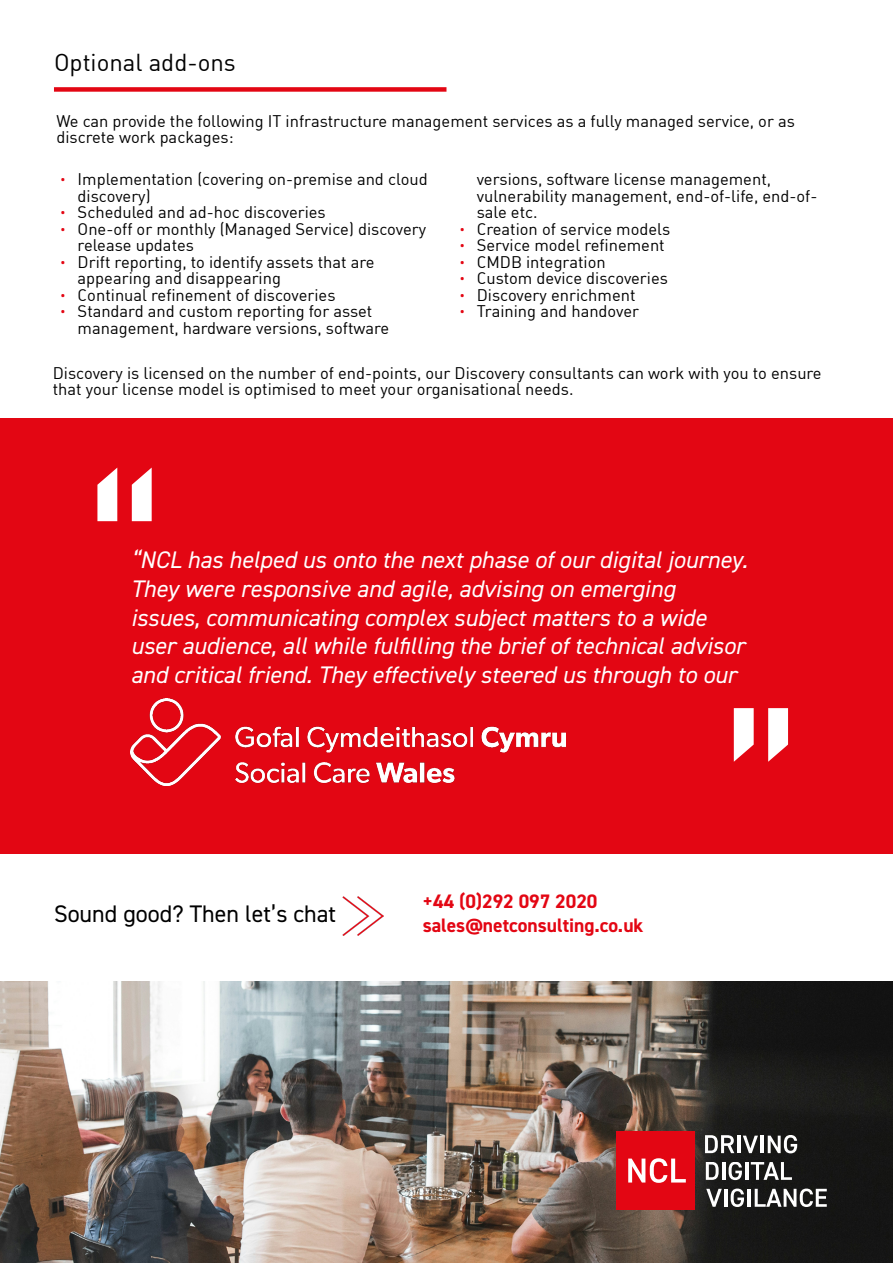
<style>
.page{position:relative;width:893px;height:1263px;background:#fff}
.page>*{position:absolute;margin:0;border:0;box-sizing:border-box;transform-origin:0 0}
.t1{font:207px "DIN2014";color:#fff}
.t2{font:italic 24px/28.8px "DIN2014";color:#fff}
.t3{font:24px "DIN2014";color:#000}
.t4{font:24px "DIN Regular Alternate";color:#000}
.t5{font:700 19.5px "DIN2014";color:#e30613}
.t6{font:16.5px/16.5px "DIN Regular Alternate";color:#000}
.s1{font-family:"Roboto";font-size:15px;color:#e30613}
</style>
<div class="page">
<div style="left:0;top:418px;width:893px;height:436px;background:#e30613"></div>
<img style="left:342px;top:896px;width:42px;height:39px">
<img style="left:0;top:981px;width:893px;height:282px">
<svg style="left:705px;top:1135px;width:29px;height:18px"></svg>
<hr style="left:737px;top:1135px;width:3px;height:18px;background:#fff">
<svg style="left:743px;top:1135px;width:15px;height:18px"></svg>
<hr style="left:760px;top:1135px;width:3px;height:18px;background:#fff">
<svg style="left:768px;top:1135px;width:29px;height:18px"></svg>
<svg style="left:706px;top:1162px;width:13px;height:18px"></svg>
<hr style="left:722px;top:1162px;width:3px;height:18px;background:#fff">
<svg style="left:729px;top:1162px;width:13px;height:18px"></svg>
<hr style="left:745px;top:1162px;width:3px;height:18px;background:#fff">
<svg style="left:751px;top:1162px;width:41px;height:18px"></svg>
<svg style="left:706px;top:1189px;width:16px;height:18px"></svg>
<hr style="left:724px;top:1189px;width:3px;height:18px;background:#fff">
<svg style="left:731px;top:1188px;width:13px;height:19px"></svg>
<hr style="left:747px;top:1189px;width:3px;height:18px;background:#fff">
<svg style="left:755px;top:1188px;width:72px;height:19px"></svg>
<div style="left:617px;top:1131px;width:78px;height:79px;background:#e30613"></div>
<svg style="left:628px;top:1158px;width:58px;height:25px"></svg>
<div style="left:54px;top:87px;width:392px;height:5px;background:#e30613"></div>
<img style="left:131px;top:698px;width:435px;height:87px">
<h2 class="t4" style="left:54px;top:48px;width:183px">Optional add-ons</h2>
<p class="t6" style="left:56px;top:112px;width:740px">We can provide the following IT infrastructure management services as a fully managed service, or as discrete work packages:</p>
<p class="t6" style="left:78px;top:171px;width:352px;text-indent:-17px"><span class="s1">•</span> Implementation (covering on-premise and cloud discovery)</p>
<p class="t6" style="left:61px;top:204px;width:267px"><span class="s1">•</span> Scheduled and ad-hoc discoveries</p>
<p class="t6" style="left:78px;top:220px;width:350px;text-indent:-17px"><span class="s1">•</span> One-off or monthly (Managed Service) discovery release updates</p>
<p class="t6" style="left:78px;top:253px;width:298px;text-indent:-17px"><span class="s1">•</span> Drift reporting, to identify assets that are appearing and disappearing</p>
<p class="t6" style="left:61px;top:286px;width:276px"><span class="s1">•</span> Continual refinement of discoveries</p>
<p class="t6" style="left:78px;top:303px;width:313px;text-indent:-17px"><span class="s1">•</span> Standard and custom reporting for asset management, hardware versions, software</p>
<p class="t6" style="left:477px;top:171px;width:342px">versions, software license management, vulnerability management, end-of-life, end-of&shy;sale etc.</p>
<p class="t6" style="left:460px;top:220px;width:212px"><span class="s1">•</span> Creation of service models</p>
<p class="t6" style="left:460px;top:237px;width:207px"><span class="s1">•</span> Service model refinement</p>
<p class="t6" style="left:460px;top:253px;width:148px"><span class="s1">•</span> CMDB integration</p>
<p class="t6" style="left:460px;top:270px;width:210px"><span class="s1">•</span> Custom device discoveries</p>
<p class="t6" style="left:460px;top:286px;width:177px"><span class="s1">•</span> Discovery enrichment</p>
<p class="t6" style="left:460px;top:303px;width:181px"><span class="s1">•</span> Training and handover</p>
<p class="t6" style="left:53px;top:364px;width:770px">Discovery is licensed on the number of end-points, our Discovery consultants can work with you to ensure that your license model is optimised to meet your organisational needs.</p>
<h1 class="t1" style="left:85px;top:431px;width:81px">“</h1>
<p class="t2" style="left:131px;top:545px;width:618px">“NCL has helped us onto the next phase of our digital journey.<br>They were responsive and agile, advising on emerging issues, communicating complex subject matters to a wide user audience, all while fulfilling the brief of technical advisor and critical friend. They effectively steered us through to our</p>
<h2 class="t3" style="left:54px;top:899px;width:284px">Sound good? Then let’s chat</h2>
<p class="t5" style="left:423px;top:888px;width:176px">+44 (0)292 097 2020</p>
<p class="t5" style="left:423px;top:912px;width:222px">sales@netconsulting.co.uk</p>
<h1 class="t1" style="left:721px;top:661px;width:81px">”</h1>
</div>
